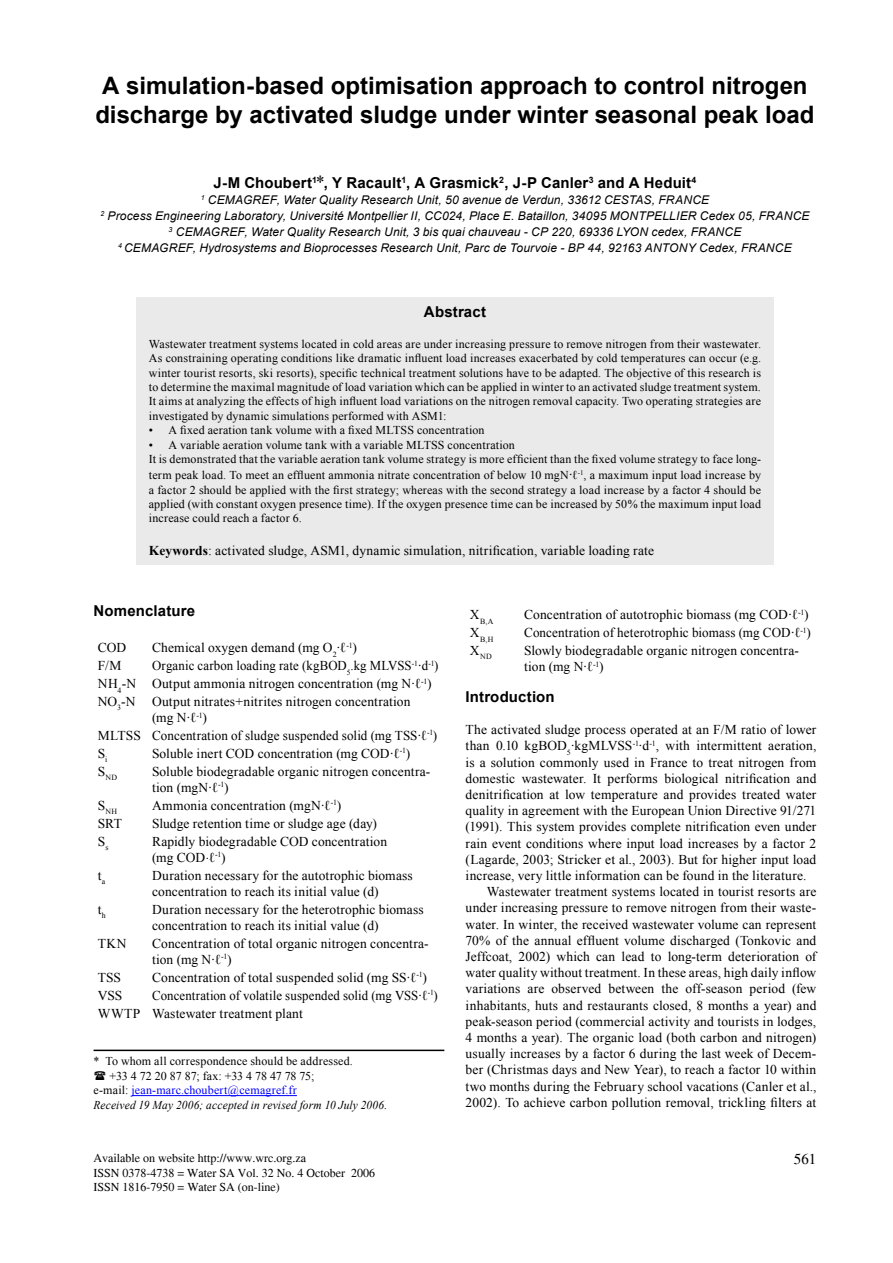
<style>
.page{position:relative;width:893px;height:1263px;background:#fff}
.page>*{position:absolute;margin:0;border:0;box-sizing:border-box;transform-origin:0 0}
.Headline{font:700 24px/28.8px "Arial";color:#000}
.Author{font:700 15px "Arial";letter-spacing:.01em;color:#000}
.Subhead_1{font:700 15px "Arial";letter-spacing:.01em;color:#000}
.t1{font:15px "Times";color:#000}
.Body_Text{font:13.5px/16.2px "Times New Roman";letter-spacing:.01em;color:#000}
.Body_Text-2{font:13.5px "Times New Roman";letter-spacing:.01em;color:#000;scale:.95 1}
.Keywords{font:13.5px "Times New Roman";letter-spacing:.01em;color:#000}
.Abstract{font:12px/14.4px "Times New Roman";letter-spacing:.015em;color:#000;text-align:justify}
.Address{font:italic 12px "Arial";letter-spacing:.01em;color:#000}
.t2{font:12px "Times";color:#000}
.Body_text_2{font:italic 12px "Times New Roman";letter-spacing:.015em;color:#000;scale:.95 1}
.Body_text_2-2{font:12px "Times New Roman";letter-spacing:.01em;color:#000}
.Body_text_2-3{font:12px "Times New Roman";letter-spacing:.015em;color:#00f}
.Body_text_2-4{font:12px "Times New Roman";letter-spacing:-.01em;color:#000}
.Body_Text-3{font:7.8px "Times New Roman";color:#000}
.s1{font-family:"Times New Roman";font-weight:400;font-size:18px}
.s2{font-size:13.5px}
.s3{font-weight:700}
.s4{color:#000}
.s5{font-style:italic}
</style>
<div class="page">
<div style="left:136px;top:298px;width:638px;height:267px;background:#eaeaea"></div>
<hr style="left:132px;top:1095px;width:165px;height:1px;background:#00f">
<hr style="left:94px;top:1049px;width:350px;height:2px;background:#000">
<p class="Headline" style="left:95px;top:72px;width:721px">A simulation-based optimisation approach to control nitrogen discharge by activated sludge under winter seasonal peak load</p>
<p class="Author" style="left:214px;top:172px;width:484px">J-M Choubert<sup>1</sup><span class="s1">*</span>, Y Racault<sup>1</sup>, A Grasmick<sup>2</sup>, J-P Canler<sup>3</sup> and A Heduit<sup>4</sup></p>
<p class="Address" style="left:201px;top:192px;width:510px"><sup>1</sup> CEMAGREF, Water Quality Research Unit, 50 avenue de Verdun, 33612 CESTAS, FRANCE</p>
<p class="Address" style="left:100px;top:208px;width:711px"><sup>2</sup> Process Engineering Laboratory, Université Montpellier II, CC024, Place E. Bataillon, 34095 MONTPELLIER Cedex 05, FRANCE</p>
<p class="Address" style="left:169px;top:224px;width:574px"><sup>3</sup> CEMAGREF, Water Quality Research Unit, 3 bis quai chauveau - CP 220, 69336 LYON cedex, FRANCE</p>
<p class="Address" style="left:118px;top:240px;width:675px"><sup>4</sup> CEMAGREF, Hydrosystems and Bioprocesses Research Unit, Parc de Tourvoie - BP 44, 92163 ANTONY Cedex, FRANCE</p>
<p class="Author" style="left:424px;top:302px;width:64px">Abstract</p>
<p class="Abstract" style="left:149px;top:336px;width:614px">Wastewater treatment systems located in cold areas are under increasing pressure to remove nitrogen from their wastewater.<br>As constraining operating conditions like dramatic influent load increases exacerbated by cold temperatures can occur (e.g. winter tourist resorts, ski resorts), specific technical treatment solutions have to be adapted. The objective of this research is to determine the maximal magnitude of load variation which can be applied in winter to an activated sludge treatment system.<br>It aims at analyzing the effects of high influent load variations on the nitrogen removal capacity. Two operating strategies are investigated by dynamic simulations performed with ASM1:</p>
<p class="Abstract" style="left:149px;top:423px;width:337px">• A fixed aeration tank volume with a fixed MLTSS concentration</p>
<p class="Abstract" style="left:149px;top:437px;width:368px">• A variable aeration volume tank with a variable MLTSS concentration</p>
<p class="Abstract" style="left:149px;top:451px;width:614px;line-height:16.2px">It is demonstrated that the variable aeration tank volume strategy is more efficient than the fixed volume strategy to face long&shy;term peak load. To meet an effluent ammonia nitrate concentration of below 10 mgN<span class="s2">·</span>ℓ<sup>-1</sup>, a maximum input load increase by</p>
<p class="Abstract" style="left:149px;top:482px;width:614px">a factor 2 should be applied with the first strategy; whereas with the second strategy a load increase by a factor 4 should be applied (with constant oxygen presence time). If the oxygen presence time can be increased by 50% the maximum input load increase could reach a factor 6.</p>
<p class="Keywords" style="left:149px;top:541px;width:507px"><span class="s3">Keywords</span>: activated sludge, ASM1, dynamic simulation, nitrification, variable loading rate</p>
<p class="Subhead_1" style="left:94px;top:601px;width:103px">Nomenclature</p>
<p class="Body_Text" style="left:98px;top:639px;width:30px">COD</p>
<p class="Body_Text" style="left:152px;top:639px;width:206px">Chemical oxygen demand (mg O<sub>2</sub>·ℓ<sup>-1</sup>)</p>
<p class="Body_Text" style="left:98px;top:657px;width:25px">F/M</p>
<p class="Body_Text-2" style="left:152px;top:656px;width:303px">Organic carbon loading rate (kgBOD<sub>5</sub>.kg MLVSS<sup>-1</sup>·d<sup>-1</sup>)</p>
<p class="Body_Text" style="left:98px;top:675px;width:40px">NH<sub>4</sub>-N</p>
<p class="Body_Text" style="left:152px;top:675px;width:281px">Output ammonia nitrogen concentration (mg N·ℓ<sup>-1</sup>)</p>
<p class="Body_Text" style="left:98px;top:693px;width:39px">NO<sub>3</sub>-N</p>
<p class="Body_Text" style="left:152px;top:693px;width:260px">Output nitrates+nitrites nitrogen concentration (mg N·ℓ<sup>-1</sup>)</p>
<p class="Body_Text" style="left:98px;top:727px;width:45px">MLTSS</p>
<p class="Body_Text" style="left:152px;top:727px;width:287px">Concentration of sludge suspended solid (mg TSS·ℓ<sup>-1</sup>)</p>
<p class="Body_Text" style="left:98px;top:745px;width:11px">S<sub>i</sub></p>
<p class="Body_Text" style="left:152px;top:745px;width:260px">Soluble inert COD concentration (mg COD·ℓ<sup>-1</sup>)</p>
<p class="Body_Text-3" style="left:98px;top:772px;width:21px"><sup>S</sup>ND</p>
<p class="Body_Text" style="left:152px;top:763px;width:280px">Soluble biodegradable organic nitrogen concentra&shy;tion (mgN·ℓ<sup>-1</sup>)</p>
<p class="Body_Text-3" style="left:98px;top:806px;width:21px"><sup>S</sup>NH</p>
<p class="Body_Text" style="left:152px;top:797px;width:191px">Ammonia concentration (mgN·ℓ<sup>-1</sup>)</p>
<p class="Body_Text" style="left:98px;top:815px;width:26px">SRT</p>
<p class="Body_Text" style="left:152px;top:815px;width:226px">Sludge retention time or sludge age (day)</p>
<p class="Body_Text" style="left:98px;top:833px;width:12px">S<sub>s</sub></p>
<p class="Body_Text" style="left:152px;top:833px;width:237px">Rapidly biodegradable COD concentration (mg COD⋅ℓ<sup>-1</sup>)</p>
<p class="Body_Text" style="left:98px;top:867px;width:9px">t<sub>a</sub></p>
<p class="Body_Text" style="left:152px;top:867px;width:262px">Duration necessary for the autotrophic biomass concentration to reach its initial value (d)</p>
<p class="Body_Text" style="left:98px;top:901px;width:9px">t<sub>h</sub></p>
<p class="Body_Text" style="left:152px;top:901px;width:273px">Duration necessary for the heterotrophic biomass concentration to reach its initial value (d)</p>
<p class="Body_Text" style="left:98px;top:935px;width:30px">TKN</p>
<p class="Body_Text" style="left:152px;top:935px;width:278px">Concentration of total organic nitrogen concentra&shy;tion (mg N·ℓ<sup>-1</sup>)</p>
<p class="Body_Text" style="left:98px;top:969px;width:25px">TSS</p>
<p class="Body_Text" style="left:152px;top:969px;width:276px">Concentration of total suspended solid (mg SS·ℓ<sup>-1</sup>)</p>
<p class="Body_Text" style="left:98px;top:987px;width:26px">VSS</p>
<p class="Body_Text-2" style="left:152px;top:986px;width:302px">Concentration of volatile suspended solid (mg VSS·ℓ<sup>-1</sup>)</p>
<p class="Body_Text" style="left:98px;top:1005px;width:44px">WWTP</p>
<p class="Body_Text" style="left:152px;top:1005px;width:152px">Wastewater treatment plant</p>
<p class="Body_text_2-2" style="left:94px;top:1053px;width:261px">* To whom all correspondence should be addressed.</p>
<p class="Body_text_2-4" style="left:110px;top:1068px;width:206px">+33 4 72 20 87 87; fax: +33 4 78 47 78 75;</p>
<p class="Body_text_2-3" style="left:94px;top:1082px;width:205px"><span class="s4">e-mail:</span> jean-marc.choubert@cemagref.fr</p>
<p class="Body_text_2" style="left:94px;top:1096px;width:311px">Received 19 May 2006; accepted in revised form 10 July 2006.</p>
<p class="t2" style="left:94px;top:1151px;width:214px">Available on website http://www.wrc.org.za</p>
<p class="t2" style="left:94px;top:1165px;width:283px">ISSN 0378-4738 = Water SA Vol. 32 No. 4 October 2006</p>
<p class="t2" style="left:94px;top:1180px;width:188px">ISSN 1816-7950 = Water SA (on-line)</p>
<p class="Body_Text-3" style="left:470px;top:616px;width:25px"><sup>X</sup>B,A</p>
<p class="Body_Text" style="left:524px;top:606px;width:286px">Concentration of autotrophic biomass (mg COD·ℓ<sup>-1</sup>)</p>
<p class="Body_Text-3" style="left:470px;top:634px;width:25px"><sup>X</sup>B,H</p>
<p class="Body_Text" style="left:524px;top:624px;width:288px">Concentration of heterotrophic biomass (mg COD·ℓ<sup>-1</sup>)</p>
<p class="Body_Text-3" style="left:470px;top:651px;width:24px"><sup>X</sup>ND</p>
<p class="Body_Text" style="left:524px;top:642px;width:276px">Slowly biodegradable organic nitrogen concentra&shy;tion (mg N·ℓ<sup>-1</sup>)</p>
<p class="Subhead_1" style="left:466px;top:687px;width:91px">Introduction</p>
<p class="Body_Text" style="left:466px;top:721px;width:352px;text-align:justify">The activated sludge process operated at an F/M ratio of lower than 0.10 kgBOD<sub>5</sub>·kgMLVSS<sup>-1</sup>·d<sup>-1</sup>, with intermittent aeration, is a solution commonly used in France to treat nitrogen from domestic wastewater. It performs biological nitrification and denitrification at low temperature and provides treated water quality in agreement with the European Union Directive 91/271 (1991). This system provides complete nitrification even under rain event conditions where input load increases by a factor 2 (Lagarde, 2003; Stricker et al<span class="s5">.</span>, 2003). But for higher input load increase, very little information can be found in the literature.</p>
<p class="Body_Text" style="left:466px;top:883px;width:352px;text-align:justify;text-indent:21px">Wastewater treatment systems located in tourist resorts are under increasing pressure to remove nitrogen from their waste&shy;water. In winter, the received wastewater volume can represent 70% of the annual effluent volume discharged (Tonkovic and Jeffcoat, 2002) which can lead to long-term deterioration of water quality without treatment. In these areas, high daily inflow variations are observed between the off-season period (few inhabitants, huts and restaurants closed, 8 months a year) and peak-season period (commercial activity and tourists in lodges, 4 months a year). The organic load (both carbon and nitrogen) usually increases by a factor 6 during the last week of Decem&shy;ber (Christmas days and New Year), to reach a factor 10 within two months during the February school vacations (Canler et al., 2002). To achieve carbon pollution removal, trickling filters at</p>
<p class="t1" style="left:794px;top:1150px;width:24px">561</p>
</div>
